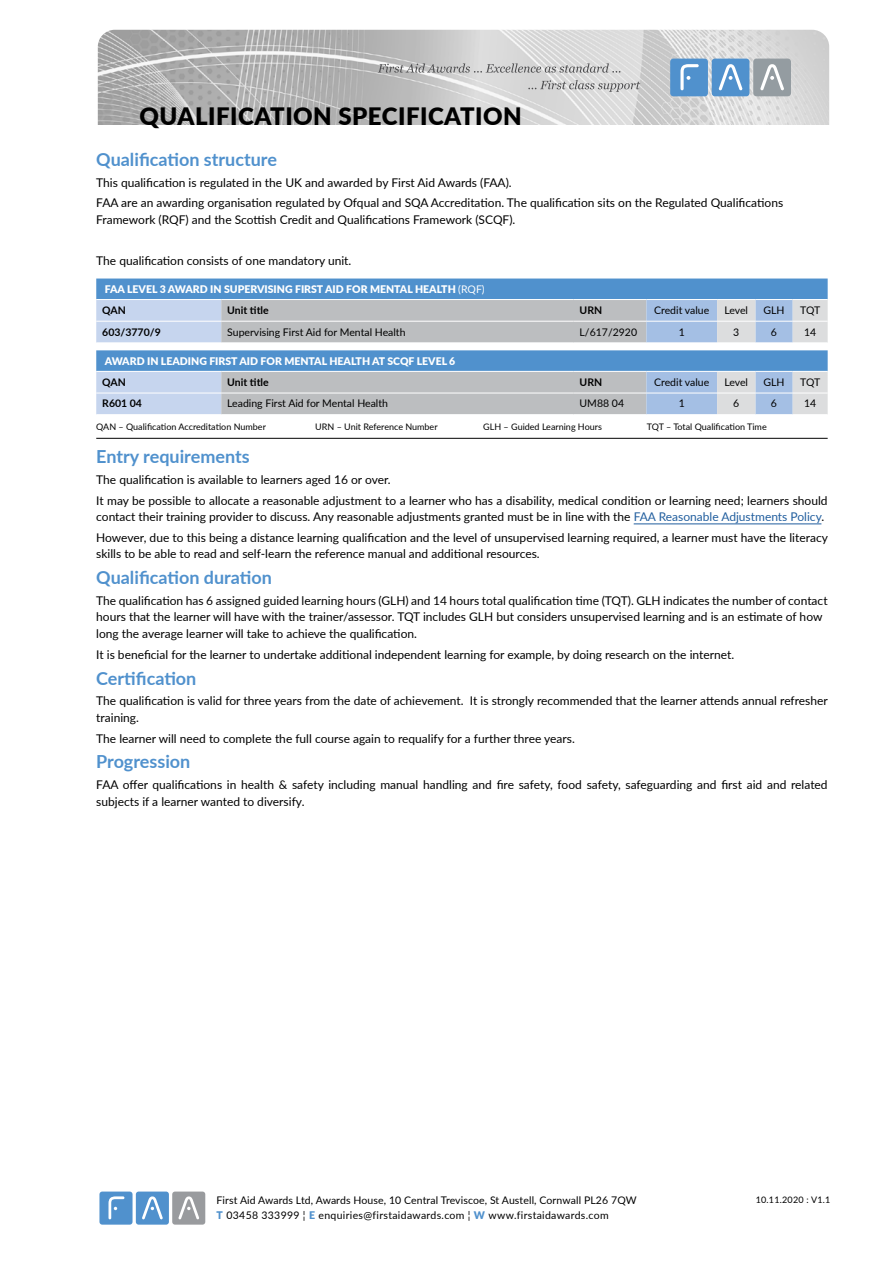
<style>
.page{position:relative;width:893px;height:1263px;background:#fff}
.page>*{position:absolute;margin:0;border:0;box-sizing:border-box;transform-origin:0 0}
.t1{font:900 24px "Lato";letter-spacing:.02em;color:#000}
.t2{font:700 18px "Lato";color:#5091cd}
.t3{font:12px/16.5px "Lato";color:#000}
.t4{font:10.5px "Lato";color:#000}
.t5{font:900 10.5px/20.9px "Lato";color:#fff}
.t6{font:10.5px "Lato";letter-spacing:.03em;color:#000}
.t7{font:700 10.5px "Lato";color:#000}
.t8{font:9px "Lato";color:#000}
.t9{font:9px "Lato";letter-spacing:.025em;color:#000}
.s1{font-weight:400}
.s2{font-weight:700;color:#000}
.s3{color:#215e9e}
.s4{font-weight:900;color:#5091cd}
</style>
<div class="page">
<img style="left:98px;top:30px;width:731px;height:95px">
<div style="left:670px;top:59px;width:38px;height:37px;background:#5091cd;border-radius:3px"></div>
<div style="left:712px;top:59px;width:37px;height:37px;background:#5091cd;border-radius:3px"></div>
<div style="left:753px;top:59px;width:38px;height:37px;background:#949ca1;border-radius:3px"></div>
<svg style="left:719px;top:64px;width:24px;height:27px"></svg>
<svg style="left:760px;top:64px;width:24px;height:27px"></svg>
<svg style="left:680px;top:64px;width:19px;height:26px"></svg>
<svg style="left:528px;top:80px;width:112px;height:12px"></svg>
<svg style="left:378px;top:63px;width:242px;height:10px;background:#bababa"></svg>
<div style="left:136px;top:1191px;width:33px;height:33px;background:#5091cd;border-radius:3px"></div>
<div style="left:172px;top:1191px;width:33px;height:33px;background:#999b9e;border-radius:3px"></div>
<div style="left:99px;top:1191px;width:34px;height:33px;background:#5091cd;border-radius:3px"></div>
<svg style="left:142px;top:1196px;width:21px;height:23px"></svg>
<svg style="left:178px;top:1196px;width:21px;height:23px"></svg>
<svg style="left:109px;top:1196px;width:15px;height:23px"></svg>
<div style="left:96px;top:279px;width:732px;height:21px;background:#5091cd"></div>
<div style="left:96px;top:350px;width:732px;height:21px;background:#5091cd"></div>
<hr style="left:96px;top:438px;width:732px;height:1px;background:#000">
<hr style="left:634px;top:524px;width:187px;height:1px;background:#215e9e">
<svg style="left:96px;top:300px;width:732px;height:42px;background:#bec5d0"></svg>
<hr style="left:574px;top:299px;width:72px;height:1px;background:#fff">
<hr style="left:646px;top:299px;width:71px;height:1px;background:#fff">
<hr style="left:717px;top:299px;width:38px;height:1px;background:#fff">
<hr style="left:755px;top:299px;width:38px;height:1px;background:#fff">
<hr style="left:793px;top:299px;width:35px;height:1px;background:#fff">
<hr style="left:574px;top:321px;width:72px;height:1px;background:#fff">
<hr style="left:646px;top:321px;width:71px;height:1px;background:#fff">
<hr style="left:717px;top:321px;width:38px;height:1px;background:#fff">
<hr style="left:755px;top:321px;width:38px;height:1px;background:#fff">
<hr style="left:793px;top:321px;width:35px;height:1px;background:#fff">
<hr style="left:96px;top:299px;width:125px;height:1px;background:#fff">
<hr style="left:221px;top:299px;width:353px;height:1px;background:#fff">
<hr style="left:96px;top:321px;width:125px;height:1px;background:#fff">
<hr style="left:221px;top:321px;width:353px;height:1px;background:#fff">
<svg style="left:96px;top:372px;width:732px;height:42px;background:#bec5d0"></svg>
<hr style="left:574px;top:393px;width:72px;height:1px;background:#fff">
<hr style="left:646px;top:393px;width:71px;height:1px;background:#fff">
<hr style="left:717px;top:393px;width:38px;height:1px;background:#fff">
<hr style="left:755px;top:393px;width:38px;height:1px;background:#fff">
<hr style="left:793px;top:393px;width:35px;height:1px;background:#fff">
<hr style="left:96px;top:393px;width:125px;height:1px;background:#fff">
<hr style="left:221px;top:393px;width:353px;height:1px;background:#fff">
<h1 class="t1" style="left:140px;top:99px;width:384px">QUALIFICATION SPECIFICATION</h1>
<h2 class="t2" style="left:96px;top:146px;width:182px">Qualification structure</h2>
<p class="t3" style="left:96px;top:171px;width:688px;line-height:20.7px">This qualification is regulated in the UK and awarded by First Aid Awards (FAA).<br>FAA are an awarding organisation regulated by Ofqual and SQA Accreditation. The qualification sits on the Regulated Qualifications</p>
<p class="t3" style="left:96px;top:211px;width:421px">Framework (RQF) and the Scottish Credit and Qualifications Framework (SCQF).</p>
<p class="t3" style="left:96px;top:252px;width:257px">The qualification consists of one mandatory unit.</p>
<p class="t5" style="left:102px;top:278px;width:384px">FAA LEVEL 3 AWARD IN SUPERVISING FIRST AID FOR MENTAL HEALTH <span class="s1">(RQF)<br></span><span class="s2">QAN</span></p>
<p class="t7" style="left:227px;top:302px;width:43px">Unit title</p>
<p class="t7" style="left:580px;top:302px;width:24px">URN</p>
<p class="t4" style="left:654px;top:303px;width:57px">Credit value</p>
<p class="t4" style="left:724px;top:303px;width:25px">Level</p>
<p class="t4" style="left:763px;top:303px;width:23px">GLH</p>
<p class="t4" style="left:800px;top:303px;width:22px">TQT</p>
<p class="t7" style="left:102px;top:324px;width:60px">603/3770/9</p>
<p class="t4" style="left:227px;top:324px;width:180px">Supervising First Aid for Mental Health</p>
<p class="t4" style="left:580px;top:324px;width:59px">L/617/2920</p>
<p class="t4" style="left:679px;top:324px;width:8px">1</p>
<p class="t4" style="left:733px;top:324px;width:8px">3</p>
<p class="t4" style="left:771px;top:324px;width:8px">6</p>
<p class="t4" style="left:804px;top:324px;width:14px">14</p>
<p class="t5" style="left:105px;top:350px;width:352px">AWARD IN LEADING FIRST AID FOR MENTAL HEALTH AT SCQF LEVEL 6</p>
<p class="t7" style="left:102px;top:374px;width:25px">QAN</p>
<p class="t7" style="left:227px;top:374px;width:43px">Unit title</p>
<p class="t7" style="left:580px;top:374px;width:24px">URN</p>
<p class="t4" style="left:654px;top:374px;width:57px">Credit value</p>
<p class="t4" style="left:724px;top:374px;width:25px">Level</p>
<p class="t4" style="left:763px;top:374px;width:23px">GLH</p>
<p class="t4" style="left:800px;top:374px;width:22px">TQT</p>
<p class="t7" style="left:102px;top:396px;width:41px">R601 04</p>
<p class="t4" style="left:227px;top:396px;width:162px">Leading First Aid for Mental Health</p>
<p class="t4" style="left:580px;top:396px;width:46px">UM88 04</p>
<p class="t4" style="left:679px;top:396px;width:8px">1</p>
<p class="t4" style="left:733px;top:396px;width:8px">6</p>
<p class="t4" style="left:771px;top:396px;width:8px">6</p>
<p class="t4" style="left:804px;top:396px;width:14px">14</p>
<p class="t8" style="left:96px;top:420px;width:171px">QAN – Qualification Accreditation Number</p>
<p class="t8" style="left:315px;top:420px;width:124px">URN – Unit Reference Number</p>
<p class="t8" style="left:483px;top:420px;width:120px">GLH – Guided Learning Hours</p>
<p class="t8" style="left:647px;top:420px;width:121px">TQT – Total Qualification Time</p>
<h2 class="t2" style="left:96px;top:443px;width:155px">Entry requirements</h2>
<p class="t3" style="left:96px;top:469px;width:733px;line-height:20.7px">The qualification is available to learners aged 16 or over.<br>It may be possible to allocate a reasonable adjustment to a learner who has a disability, medical condition or learning need; learners should</p>
<p class="t3" style="left:96px;top:506px;width:733px;line-height:20.7px">contact their training provider to discuss. Any reasonable adjustments granted must be in line with the <span class="s3">FAA Reasonable Adjustments Policy</span>.<br>However, due to this being a distance learning qualification and the level of unsupervised learning required, a learner must have the literacy</p>
<p class="t3" style="left:96px;top:545px;width:445px">skills to be able to read and self-learn the reference manual and additional resources.</p>
<h2 class="t2" style="left:96px;top:564px;width:177px">Qualification duration</h2>
<p class="t3" style="left:96px;top:592px;width:733px">The qualification has 6 assigned guided learning hours (GLH) and 14 hours total qualification time (TQT). GLH indicates the number of contact hours that the learner will have with the trainer/assessor. TQT includes GLH but considers unsupervised learning and is an estimate of how long the average learner will take to achieve the qualification.</p>
<p class="t3" style="left:96px;top:646px;width:639px">It is beneficial for the learner to undertake additional independent learning for example, by doing research on the internet.</p>
<h2 class="t2" style="left:96px;top:665px;width:102px">Certification</h2>
<p class="t3" style="left:96px;top:692px;width:733px">The qualification is valid for three years from the date of achievement. It is strongly recommended that the learner attends annual refresher training.</p>
<p class="t3" style="left:96px;top:729px;width:480px">The learner will need to complete the full course again to requalify for a further three years.</p>
<h2 class="t2" style="left:96px;top:749px;width:96px">Progression</h2>
<p class="t3" style="left:96px;top:776px;width:733px">FAA offer qualifications in health &amp; safety including manual handling and fire safety, food safety, safeguarding and first aid and related subjects if a learner wanted to diversify.</p>
<p class="t4" style="left:217px;top:1193px;width:422px">First Aid Awards Ltd, Awards House, 10 Central Treviscoe, St Austell, Cornwall PL26 7QW</p>
<p class="t9" style="left:756px;top:1193px;width:76px">10.11.2020 : V1.1</p>
<p class="t6" style="left:217px;top:1208px;width:394px"><span class="s4">T</span> 03458 333999 ¦ <span class="s4">E</span> enquiries@firstaidawards.com ¦ <span class="s4">W</span> www.firstaidawards.com</p>
</div>
